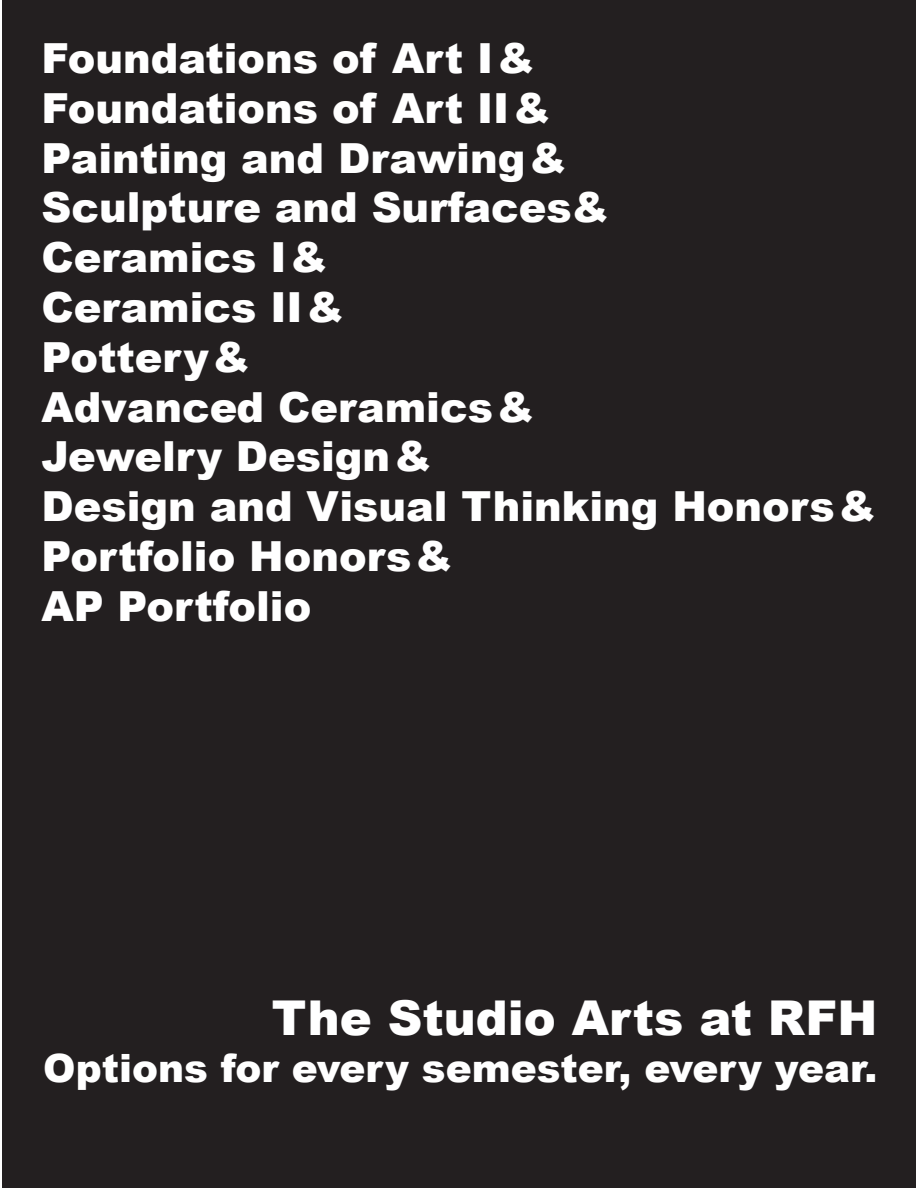
<style>
.page{position:relative;width:918px;height:1188px;background:#fff}
.page>*{position:absolute;margin:0;border:0;box-sizing:border-box;transform-origin:0 0}
.t1{font:900 48px "Arial";color:#fff}
.t2{font:900 41.55px/49.8px "Arial";color:#fff}
.t3{font:900 39px "Arial";color:#fff}
</style>
<div class="page">
<div style="left:2px;top:0;width:914px;height:1188px;background:#231f20"></div>
<p class="t2" style="left:42px;top:32px;width:836px">Foundations of Art I&amp;<br>Foundations of Art II&amp;<br>Painting and Drawing&amp;<br>Sculpture and Surfaces&amp;<br>Ceramics I&amp;<br>Ceramics II&amp;<br>Pottery&amp;<br>Advanced Ceramics&amp;<br>Jewelry Design&amp;<br>Design and Visual Thinking Honors&amp;<br>Portfolio Honors&amp;<br>AP Portfolio</p>
<p class="t1" style="left:272px;top:984px;width:607px">The Studio Arts at RFH</p>
<p class="t3" style="left:43px;top:1040px;width:836px">Options for every semester, every year.</p>
</div>
